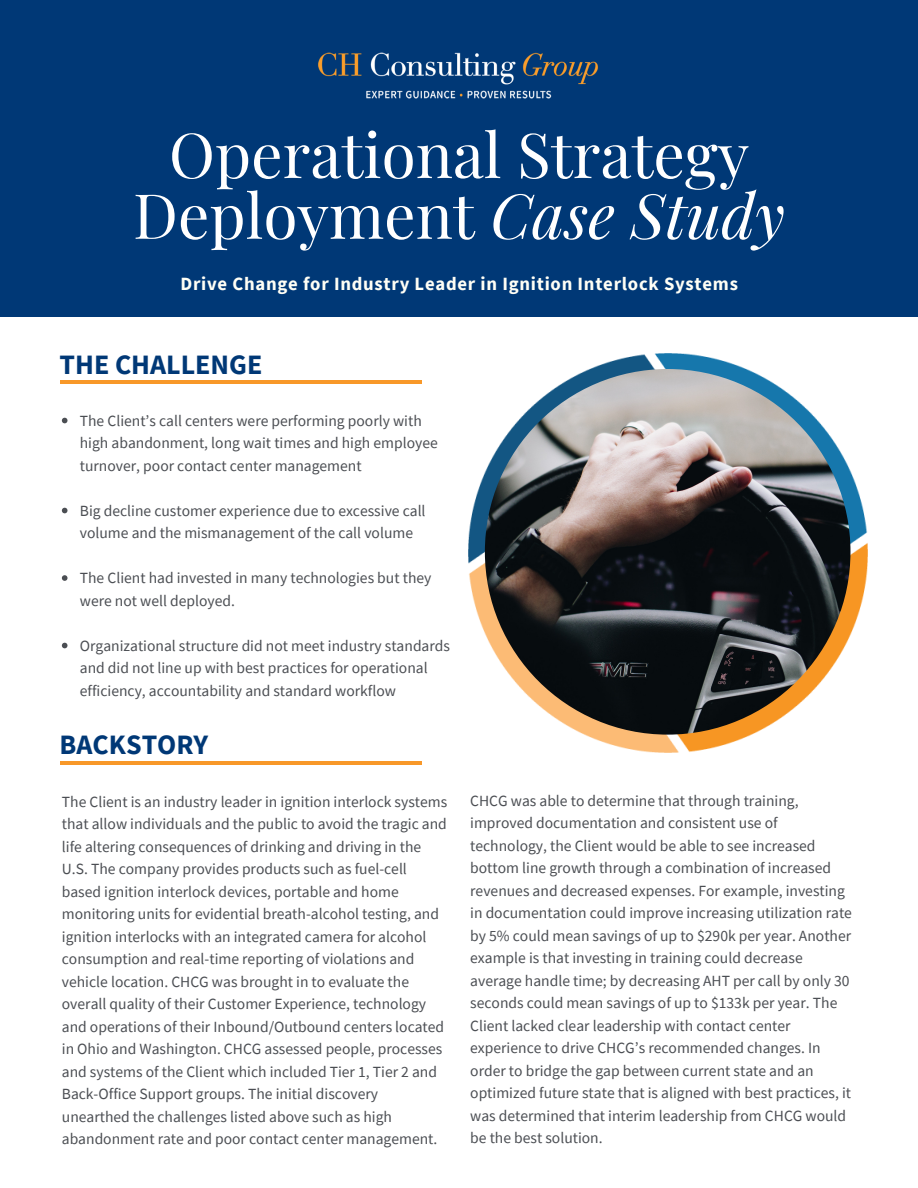
<style>
.page{position:relative;width:918px;height:1188px;background:#fff}
.page>*{position:absolute;margin:0;border:0;box-sizing:border-box;transform-origin:0 0}
.t1{font:62.25px/60.8px "Playfair Display";color:#fff;text-align:center}
.t2{font:700 28.05px "Source Sans Pro";color:#003876}
.t3{font:700 18.75px "Source Sans Pro";letter-spacing:.04em;color:#fffff6}
.t4{font:15.6px/22.5px "Source Sans Pro";color:#4b4e53}
.s1{font-style:italic}
</style>
<div class="page">
<div style="left:0;top:0;width:918px;height:316px;background:#003876"></div>
<svg style="left:62px;top:418px;width:6px;height:5px"></svg>
<svg style="left:62px;top:508px;width:6px;height:5px"></svg>
<svg style="left:62px;top:575px;width:6px;height:6px"></svg>
<svg style="left:62px;top:643px;width:6px;height:5px"></svg>
<img style="left:318px;top:52px;width:280px;height:47px">
<img style="left:468px;top:353px;width:399px;height:400px">
<img style="left:485px;top:369px;width:365px;height:366px;border-radius:50%">
<hr style="left:60px;top:380px;width:22px;height:4px;background:#f89829">
<hr style="left:400px;top:380px;width:22px;height:4px;background:#f89829">
<hr style="left:82px;top:380px;width:151px;height:4px;background:#f89829">
<hr style="left:232px;top:380px;width:151px;height:4px;background:#f89829">
<hr style="left:383px;top:380px;width:18px;height:4px;background:#f89829">
<hr style="left:60px;top:761px;width:22px;height:3px;background:#f89829">
<hr style="left:400px;top:761px;width:22px;height:3px;background:#f89829">
<hr style="left:82px;top:761px;width:151px;height:3px;background:#f89829">
<hr style="left:232px;top:761px;width:151px;height:3px;background:#f89829">
<hr style="left:383px;top:761px;width:18px;height:3px;background:#f89829">
<h1 class="t1" style="left:133px;top:122px;width:654px">Operational Strategy<br>Deployment <span class="s1">Case Study</span></h1>
<p class="t3" style="left:180px;top:272px;width:559px">Drive Change for Industry Leader in Ignition Interlock Systems</p>
<h2 class="t2" style="left:60px;top:346px;width:204px">THE CHALLENGE</h2>
<p class="t4" style="left:80px;top:409px;width:359px">The Client’s call centers were performing poorly with high abandonment, long wait times and high employee turnover, poor contact center management</p>
<p class="t4" style="left:80px;top:499px;width:347px">Big decline customer experience due to excessive call volume and the mismanagement of the call volume</p>
<p class="t4" style="left:80px;top:566px;width:353px">The Client had invested in many technologies but they were not well deployed.</p>
<p class="t4" style="left:80px;top:634px;width:372px">Organizational structure did not meet industry standards and did not line up with best practices for operational efficiency, accountability and standard workflow</p>
<h2 class="t2" style="left:60px;top:726px;width:150px">BACKSTORY</h2>
<p class="t4" style="left:62px;top:790px;width:387px">The Client is an industry leader in ignition interlock systems that allow individuals and the public to avoid the tragic and life altering consequences of drinking and driving in the U.S. The company provides products such as fuel-cell based ignition interlock devices, portable and home monitoring units for evidential breath-alcohol testing, and ignition interlocks with an integrated camera for alcohol consumption and real-time reporting of violations and vehicle location. CHCG was brought in to evaluate the overall quality of their Customer Experience, technology and operations of their Inbound/Outbound centers located in Ohio and Washington. CHCG assessed people, processes and systems of the Client which included Tier 1, Tier 2 and Back-Office Support groups. The initial discovery unearthed the challenges listed above such as high abandonment rate and poor contact center management.</p>
<p class="t4" style="left:470px;top:789px;width:383px">CHCG was able to determine that through training, improved documentation and consistent use of technology, the Client would be able to see increased bottom line growth through a combination of increased revenues and decreased expenses. For example, investing in documentation could improve increasing utilization rate by 5% could mean savings of up to $290k per year. Another example is that investing in training could decrease average handle time; by decreasing AHT per call by only 30 seconds could mean savings of up to $133k per year. The Client lacked clear leadership with contact center experience to drive CHCG’s recommended changes. In order to bridge the gap between current state and an optimized future state that is aligned with best practices, it was determined that interim leadership from CHCG would be the best solution.</p>
</div>
